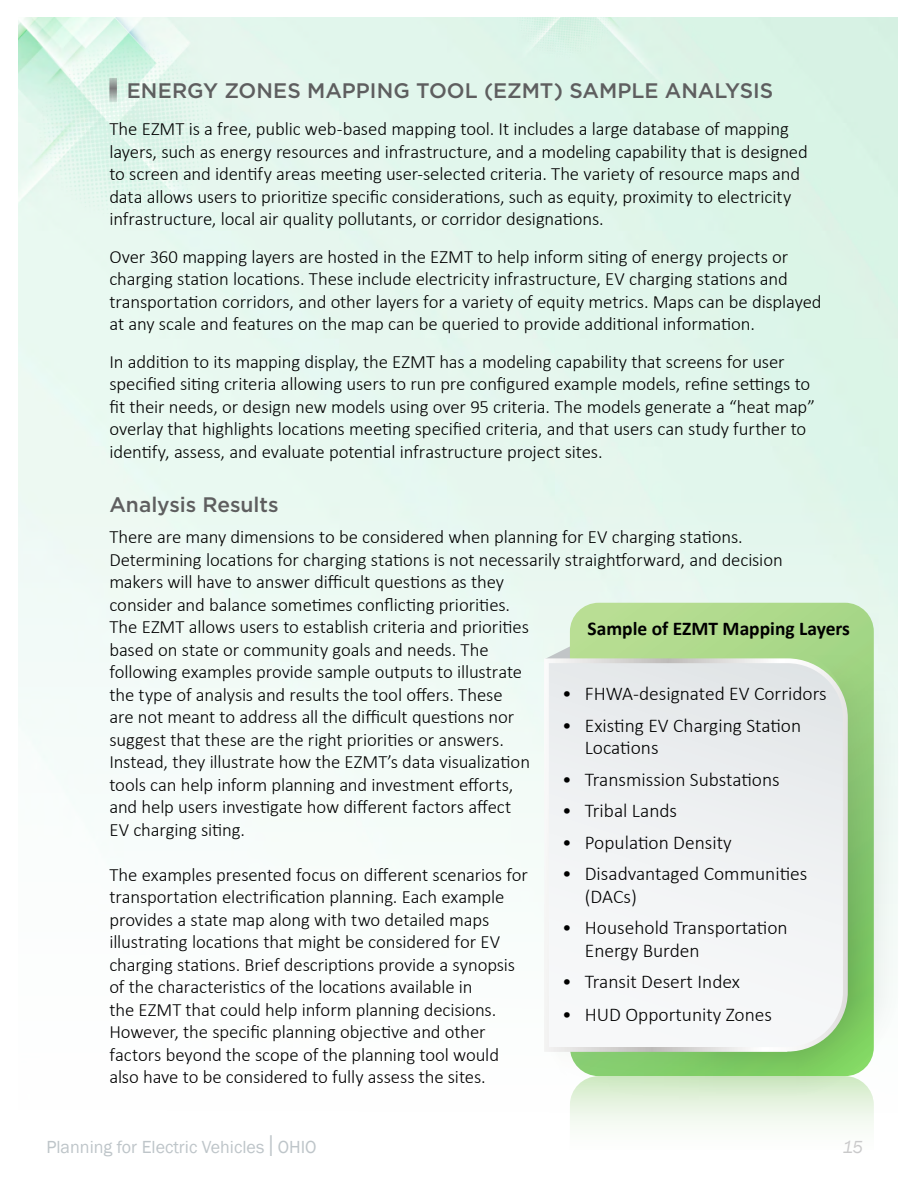
<style>
.page{position:relative;width:918px;height:1188px;background:#fff}
.page>*{position:absolute;margin:0;border:0;box-sizing:border-box;transform-origin:0 0}
.t1{font:500 21px "Gotham";color:#5e5e5f}
.t2{font:300 19.5px/22.5px "Calibri";color:#000}
.t3{font:700 19.5px "Calibri";color:#000}
.t4{font:300 18.75px/22.5px "Calibri";letter-spacing:-.01em;color:#000}
.t5{font:18px "Franklin Gothic";color:#bec5c9}
.t6{font:italic 18px "Franklin Gothic";color:#c9c9ca}
.s1{font-size:30.9px}
</style>
<div class="page">
<img style="left:18px;top:17px;width:879px;height:434px">
<div style="left:7px;top:451px;width:911px;height:673px;background:linear-gradient(to bottom,#e7f7ef,#fff)"></div>
<svg style="left:545px;top:633px;width:25px;height:25px"></svg>
<svg style="left:570px;top:603px;width:304px;height:46px;background:#b1db8f"></svg>
<div style="left:570px;top:1109px;width:304px;height:18px;background:#f2f9ef"></div>
<svg style="left:547px;top:649px;width:363px;height:460px"></svg>
<svg style="left:544px;top:658px;width:304px;height:394px"></svg>
<svg style="left:549px;top:663px;width:294px;height:384px"></svg>
<svg style="left:109px;top:78px;width:8px;height:24px"></svg>
<p class="t1" style="left:127px;top:77px;width:648px">ENERGY ZONES MAPPING TOOL (EZMT) SAMPLE ANALYSIS</p>
<p class="t4" style="left:109px;top:118px;width:700px">The EZMT is a free, public web-based mapping tool. It includes a large database of mapping layers, such as energy resources and infrastructure, and a modeling capability that is designed to screen and identify areas meeting user-selected criteria. The variety of resource maps and data allows users to prioritize specific considerations, such as equity, proximity to electricity infrastructure, local air quality pollutants, or corridor designations.</p>
<p class="t4" style="left:109px;top:245px;width:714px">Over 360 mapping layers are hosted in the EZMT to help inform siting of energy projects or charging station locations. These include electricity infrastructure, EV charging stations and transportation corridors, and other layers for a variety of equity metrics. Maps can be displayed at any scale and features on the map can be queried to provide additional information.</p>
<p class="t4" style="left:109px;top:350px;width:707px">In addition to its mapping display, the EZMT has a modeling capability that screens for user specified siting criteria allowing users to run pre configured example models, refine settings to fit their needs, or design new models using over 95 criteria. The models generate a “heat map” overlay that highlights locations meeting specified criteria, and that users can study further to identify, assess, and evaluate potential infrastructure project sites.</p>
<p class="t1" style="left:109px;top:491px;width:171px">Analysis Results</p>
<p class="t4" style="left:109px;top:526px;width:675px">There are many dimensions to be considered when planning for EV charging stations.<br>Determining locations for charging stations is not necessarily straightforward, and decision makers will have to answer difficult questions as they<br>consider and balance sometimes conflicting priorities.<br>The EZMT allows users to establish criteria and priorities<br>based on state or community goals and needs. The<br>following examples provide sample outputs to illustrate<br>the type of analysis and results the tool offers. These<br>are not meant to address all the difficult questions nor<br>suggest that these are the right priorities or answers.<br>Instead, they illustrate how the EZMT’s data visualization<br>tools can help inform planning and investment efforts,<br>and help users investigate how different factors affect<br>EV charging siting.</p>
<p class="t4" style="left:109px;top:863px;width:420px">The examples presented focus on different scenarios for transportation electrification planning. Each example provides a state map along with two detailed maps illustrating locations that might be considered for EV charging stations. Brief descriptions provide a synopsis of the characteristics of the locations available in<br>the EZMT that could help inform planning decisions.<br>However, the specific planning objective and other factors beyond the scope of the planning tool would also have to be considered to fully assess the sites.</p>
<p class="t3" style="left:588px;top:614px;width:264px">Sample of EZMT Mapping Layers</p>
<p class="t2" style="left:562px;top:683px;width:266px">• FHWA-designated EV Corridors</p>
<p class="t2" style="left:585px;top:714px;width:218px;text-indent:-23px">• Existing EV Charging Station<br>Locations</p>
<p class="t2" style="left:562px;top:768px;width:219px">• Transmission Substations</p>
<p class="t2" style="left:562px;top:799px;width:116px">• Tribal Lands</p>
<p class="t2" style="left:562px;top:831px;width:171px">• Population Density</p>
<p class="t2" style="left:585px;top:862px;width:224px;text-indent:-23px">• Disadvantaged Communities (DACs)</p>
<p class="t2" style="left:585px;top:916px;width:204px;text-indent:-23px">• Household Transportation<br>Energy Burden</p>
<p class="t2" style="left:562px;top:970px;width:179px">• Transit Desert Index</p>
<p class="t2" style="left:562px;top:1003px;width:211px">• HUD Opportunity Zones</p>
<p class="t5" style="left:46px;top:1136px;width:272px">Planning for Electric Vehicles <span class="s1">I</span> OHIO</p>
<p class="t6" style="left:842px;top:1136px;width:22px">15</p>
</div>
